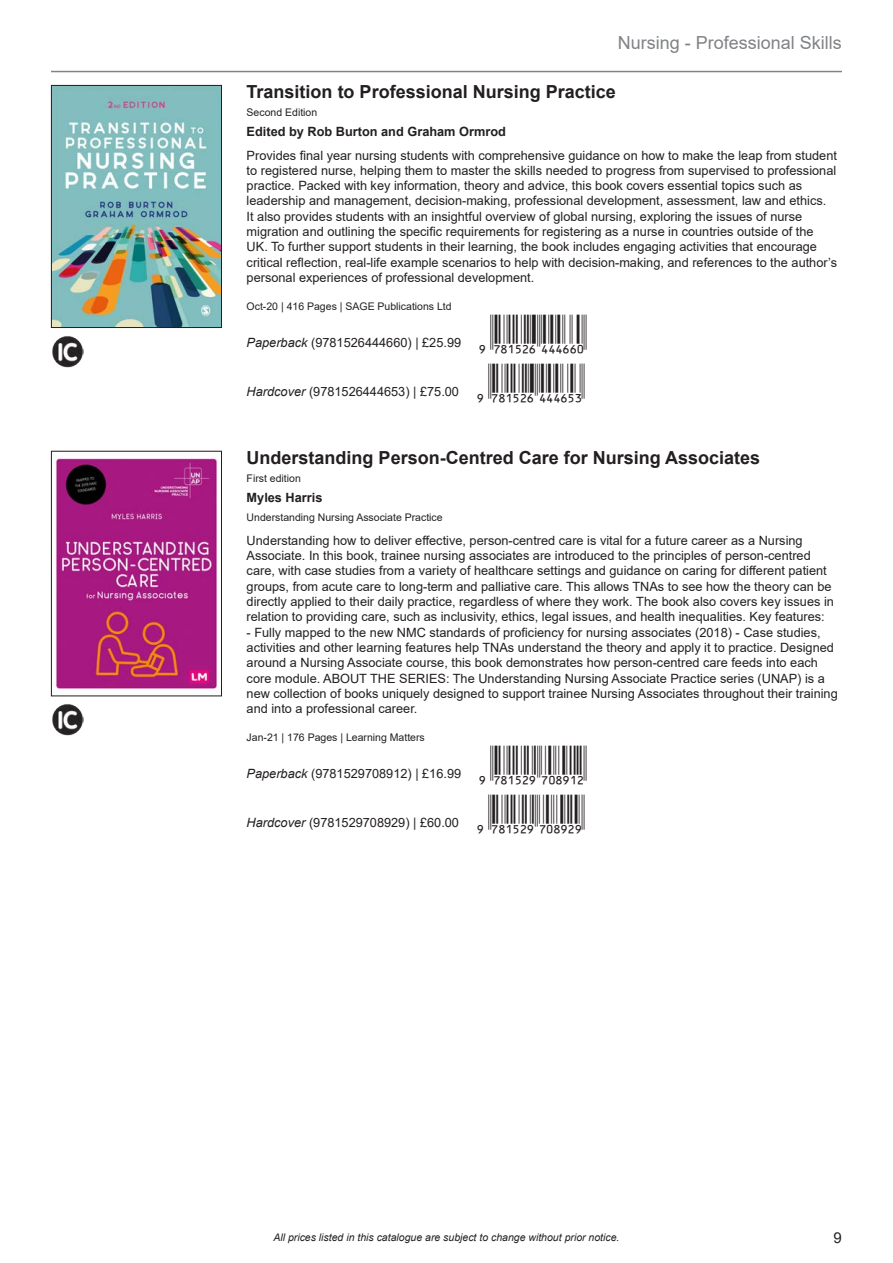
<style>
.page{position:relative;width:893px;height:1263px;background:#fff}
.page>*{position:absolute;margin:0;border:0;box-sizing:border-box;transform-origin:0 0}
.t1{font:39px "Ean Bwr P36 Tt";color:#231f20}
.t2{font:700 18px "Arial";color:#231f20}
.t3{font:18px "Arial";color:#808285}
.t4{font:15px "Arial";color:#231f20}
.t5{font:12.75px/15.3px "Arial";color:#231f20}
.t6{font:700 12.75px "Arial";color:#231f20}
.t7{font:10.5px "Arial";color:#231f20}
.t8{font:italic 10.5px "Arial";color:#231f20}
.s1{font-style:italic}
</style>
<div class="page">
<hr style="left:51px;top:71px;width:791px;height:1px;background:#808285">
<img style="left:53px;top:87px;width:167px;height:239px">
<div style="left:51px;top:85px;width:171px;height:243px;border:1px solid #231f20"></div>
<img style="left:52px;top:336px;width:32px;height:31px">
<img style="left:55px;top:458px;width:163px;height:234px">
<div style="left:51px;top:451px;width:171px;height:245px;border:1px solid #231f20"></div>
<img style="left:52px;top:704px;width:32px;height:31px">
<h2 class="t3" style="left:618px;top:30px;width:226px">Nursing - Professional Skills</h2>
<h2 class="t2" style="left:247px;top:79px;width:371px">Transition to Professional Nursing Practice</h2>
<p class="t7" style="left:247px;top:105px;width:72px">Second Edition</p>
<p class="t6" style="left:247px;top:122px;width:261px">Edited by Rob Burton and Graham Ormrod</p>
<p class="t5" style="left:247px;top:147px;width:592px">Provides final year nursing students with comprehensive guidance on how to make the leap from student to registered nurse, helping them to master the skills needed to progress from supervised to professional practice. Packed with key information, theory and advice, this book covers essential topics such as leadership and management, decision-making, professional development, assessment, law and ethics.<br>It also provides students with an insightful overview of global nursing, exploring the issues of nurse migration and outlining the specific requirements for registering as a nurse in countries outside of the UK. To further support students in their learning, the book includes engaging activities that encourage critical reflection, real-life example scenarios to help with decision-making, and references to the author’s personal experiences of professional development.</p>
<p class="t7" style="left:247px;top:299px;width:207px">Oct-20 | 416 Pages | SAGE Publications Ltd</p>
<p class="t5" style="left:247px;top:334px;width:216px"><span class="s1">Paperback</span> (9781526444660) | £25.99</p>
<h1 class="t1" style="left:468px;top:314px;width:120px">,!7IB5C6-EEEGGA!</h1>
<p class="t5" style="left:247px;top:383px;width:214px"><span class="s1">Hardcover</span> (9781526444653) | £75.00</p>
<h1 class="t1" style="left:466px;top:363px;width:120px">,!7IB5C6-EEEGFD!</h1>
<h2 class="t2" style="left:247px;top:445px;width:515px">Understanding Person-Centred Care for Nursing Associates</h2>
<p class="t7" style="left:247px;top:471px;width:56px">First edition</p>
<p class="t6" style="left:247px;top:488px;width:77px">Myles Harris</p>
<p class="t7" style="left:247px;top:510px;width:198px">Understanding Nursing Associate Practice</p>
<p class="t5" style="left:247px;top:533px;width:589px">Understanding how to deliver effective, person-centred care is vital for a future career as a Nursing Associate. In this book, trainee nursing associates are introduced to the principles of person-centred care, with case studies from a variety of healthcare settings and guidance on caring for different patient groups, from acute care to long-term and palliative care. This allows TNAs to see how the theory can be directly applied to their daily practice, regardless of where they work. The book also covers key issues in relation to providing care, such as inclusivity, ethics, legal issues, and health inequalities. Key features:</p>
<p class="t5" style="left:247px;top:624px;width:593px">- Fully mapped to the new NMC standards of proficiency for nursing associates (2018) - Case studies, activities and other learning features help TNAs understand the theory and apply it to practice. Designed around a Nursing Associate course, this book demonstrates how person-centred care feeds into each core module. ABOUT THE SERIES: The Understanding Nursing Associate Practice series (UNAP) is a new collection of books uniquely designed to support trainee Nursing Associates throughout their training and into a professional career.</p>
<p class="t7" style="left:247px;top:730px;width:180px">Jan-21 | 176 Pages | Learning Matters</p>
<p class="t5" style="left:247px;top:766px;width:216px"><span class="s1">Paperback</span> (9781529708912) | £16.99</p>
<h1 class="t1" style="left:468px;top:745px;width:120px">,!7IB5C9-HAIJBC!</h1>
<p class="t5" style="left:247px;top:814px;width:214px"><span class="s1">Hardcover</span> (9781529708929) | £60.00</p>
<h1 class="t1" style="left:466px;top:794px;width:120px">,!7IB5C9-HAIJCJ!</h1>
<p class="t8" style="left:273px;top:1231px;width:348px">All prices listed in this catalogue are subject to change without prior notice.</p>
<p class="t4" style="left:834px;top:1227px;width:10px">9</p>
</div>
